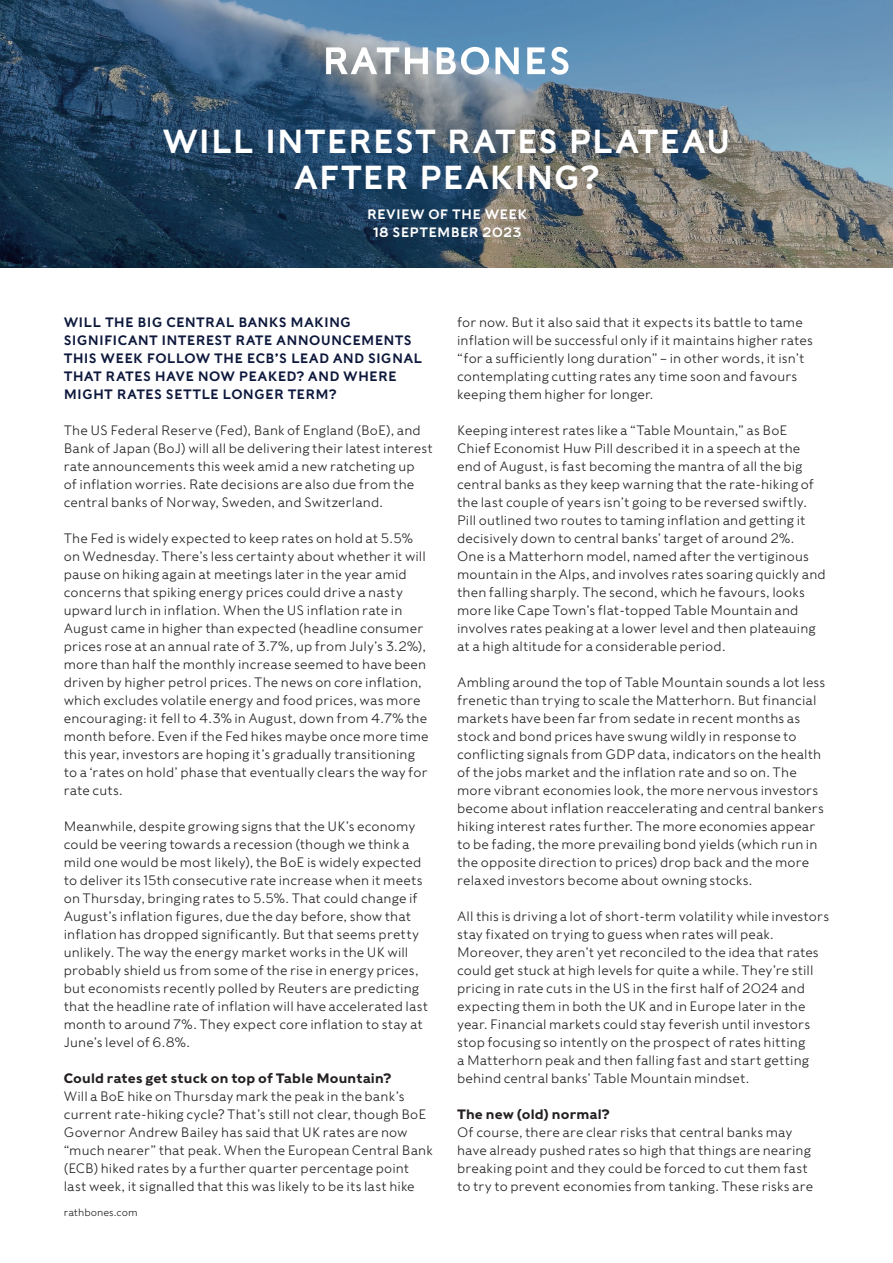
<style>
.page{position:relative;width:893px;height:1263px;background:#fff}
.page>*{position:absolute;margin:0;border:0;box-sizing:border-box;transform-origin:0 0}
.t1{font:33px/36px "Rathbones Sans";letter-spacing:.015em;color:#fff;text-align:center}
.t2{font:300 13.5px/18px "Rathbones Sans";letter-spacing:.01em;color:#242021}
.t3{font:13.5px/18px "Rathbones Sans";letter-spacing:.015em;color:#0d183c}
.t4{font:700 13.5px "Rathbones Sans";letter-spacing:.015em;color:#242021}
.t5{font:13.5px/18px "Rathbones Sans";letter-spacing:.015em;color:#fff;text-align:center}
.t6{font:300 10.5px "Rathbones Sans";color:#231f20}
</style>
<div class="page">
<svg style="left:0;top:0;width:893px;height:268px;background:#4c667c"></svg>
<svg style="left:527px;top:47px;width:18px;height:27px"></svg>
<svg style="left:405px;top:47px;width:23px;height:27px"></svg>
<svg style="left:495px;top:47px;width:24px;height:27px"></svg>
<svg style="left:437px;top:47px;width:52px;height:28px"></svg>
<svg style="left:326px;top:47px;width:73px;height:27px"></svg>
<svg style="left:551px;top:47px;width:17px;height:28px"></svg>
<h1 class="t1" style="left:162px;top:123px;width:570px">WILL INTEREST RATES PLATEAU<br>AFTER PEAKING?</h1>
<p class="t5" style="left:367px;top:205px;width:162px">REVIEW OF THE WEEK<br>18 SEPTEMBER 2023</p>
<p class="t3" style="left:64px;top:313px;width:360px">WILL THE BIG CENTRAL BANKS MAKING SIGNIFICANT INTEREST RATE ANNOUNCEMENTS THIS WEEK FOLLOW THE ECB’S LEAD AND SIGNAL THAT RATES HAVE NOW PEAKED? AND WHERE MIGHT RATES SETTLE LONGER TERM?</p>
<p class="t2" style="left:64px;top:421px;width:371px">The US Federal Reserve (Fed), Bank of England (BoE), and Bank of Japan (BoJ) will all be delivering their latest interest rate announcements this week amid a new ratcheting up<br>of inflation worries. Rate decisions are also due from the central banks of Norway, Sweden, and Switzerland.</p>
<p class="t2" style="left:64px;top:529px;width:366px">The Fed is widely expected to keep rates on hold at 5.5% on Wednesday. There’s less certainty about whether it will pause on hiking again at meetings later in the year amid concerns that spiking energy prices could drive a nasty upward lurch in inflation. When the US inflation rate in August came in higher than expected (headline consumer prices rose at an annual rate of 3.7%, up from July’s 3.2%), more than half the monthly increase seemed to have been driven by higher petrol prices. The news on core inflation, which excludes volatile energy and food prices, was more encouraging: it fell to 4.3% in August, down from 4.7% the month before. Even if the Fed hikes maybe once more time this year, investors are hoping it’s gradually transitioning to a ‘rates on hold’ phase that eventually clears the way for rate cuts.</p>
<p class="t2" style="left:64px;top:817px;width:366px">Meanwhile, despite growing signs that the UK’s economy could be veering towards a recession (though we think a mild one would be most likely), the BoE is widely expected to deliver its 15th consecutive rate increase when it meets on Thursday, bringing rates to 5.5%. That could change if August’s inflation figures, due the day before, show that inflation has dropped significantly. But that seems pretty unlikely. The way the energy market works in the UK will probably shield us from some of the rise in energy prices, but economists recently polled by Reuters are predicting that the headline rate of inflation will have accelerated last month to around 7%. They expect core inflation to stay at June’s level of 6.8%.</p>
<p class="t4" style="left:64px;top:1070px;width:329px">Could rates get stuck on top of Table Mountain?</p>
<p class="t2" style="left:64px;top:1087px;width:370px">Will a BoE hike on Thursday mark the peak in the bank’s current rate-hiking cycle? That’s still not clear, though BoE Governor Andrew Bailey has said that UK rates are now “much nearer” that peak. When the European Central Bank (ECB) hiked rates by a further quarter percentage point last week, it signalled that this was likely to be its last hike</p>
<p class="t6" style="left:64px;top:1206px;width:75px">rathbones.com</p>
<p class="t2" style="left:457px;top:313px;width:357px">for now. But it also said that it expects its battle to tame inflation will be successful only if it maintains higher rates “for a sufficiently long duration” – in other words, it isn’t contemplating cutting rates any time soon and favours keeping them higher for longer.</p>
<p class="t2" style="left:457px;top:421px;width:370px">Keeping interest rates like a “Table Mountain,” as BoE<br>Chief Economist Huw Pill described it in a speech at the end of August, is fast becoming the mantra of all the big central banks as they keep warning that the rate-hiking of the last couple of years isn’t going to be reversed swiftly.<br>Pill outlined two routes to taming inflation and getting it decisively down to central banks’ target of around 2%.<br>One is a Matterhorn model, named after the vertiginous mountain in the Alps, and involves rates soaring quickly and then falling sharply. The second, which he favours, looks more like Cape Town’s flat-topped Table Mountain and involves rates peaking at a lower level and then plateauing at a high altitude for a considerable period.</p>
<p class="t2" style="left:457px;top:673px;width:370px">Ambling around the top of Table Mountain sounds a lot less frenetic than trying to scale the Matterhorn. But financial markets have been far from sedate in recent months as stock and bond prices have swung wildly in response to conflicting signals from GDP data, indicators on the health of the jobs market and the inflation rate and so on. The more vibrant economies look, the more nervous investors become about inflation reaccelerating and central bankers hiking interest rates further. The more economies appear to be fading, the more prevailing bond yields (which run in the opposite direction to prices) drop back and the more relaxed investors become about owning stocks.</p>
<p class="t2" style="left:457px;top:907px;width:374px">All this is driving a lot of short-term volatility while investors stay fixated on trying to guess when rates will peak.<br>Moreover, they aren’t yet reconciled to the idea that rates could get stuck at high levels for quite a while. They’re still pricing in rate cuts in the US in the first half of 2024 and expecting them in both the UK and in Europe later in the year. Financial markets could stay feverish until investors stop focusing so intently on the prospect of rates hitting<br>a Matterhorn peak and then falling fast and start getting behind central banks’ Table Mountain mindset.</p>
<p class="t4" style="left:457px;top:1105px;width:154px">The new (old) normal?</p>
<p class="t2" style="left:457px;top:1123px;width:358px">Of course, there are clear risks that central banks may have already pushed rates so high that things are nearing breaking point and they could be forced to cut them fast to try to prevent economies from tanking. These risks are</p>
</div>
